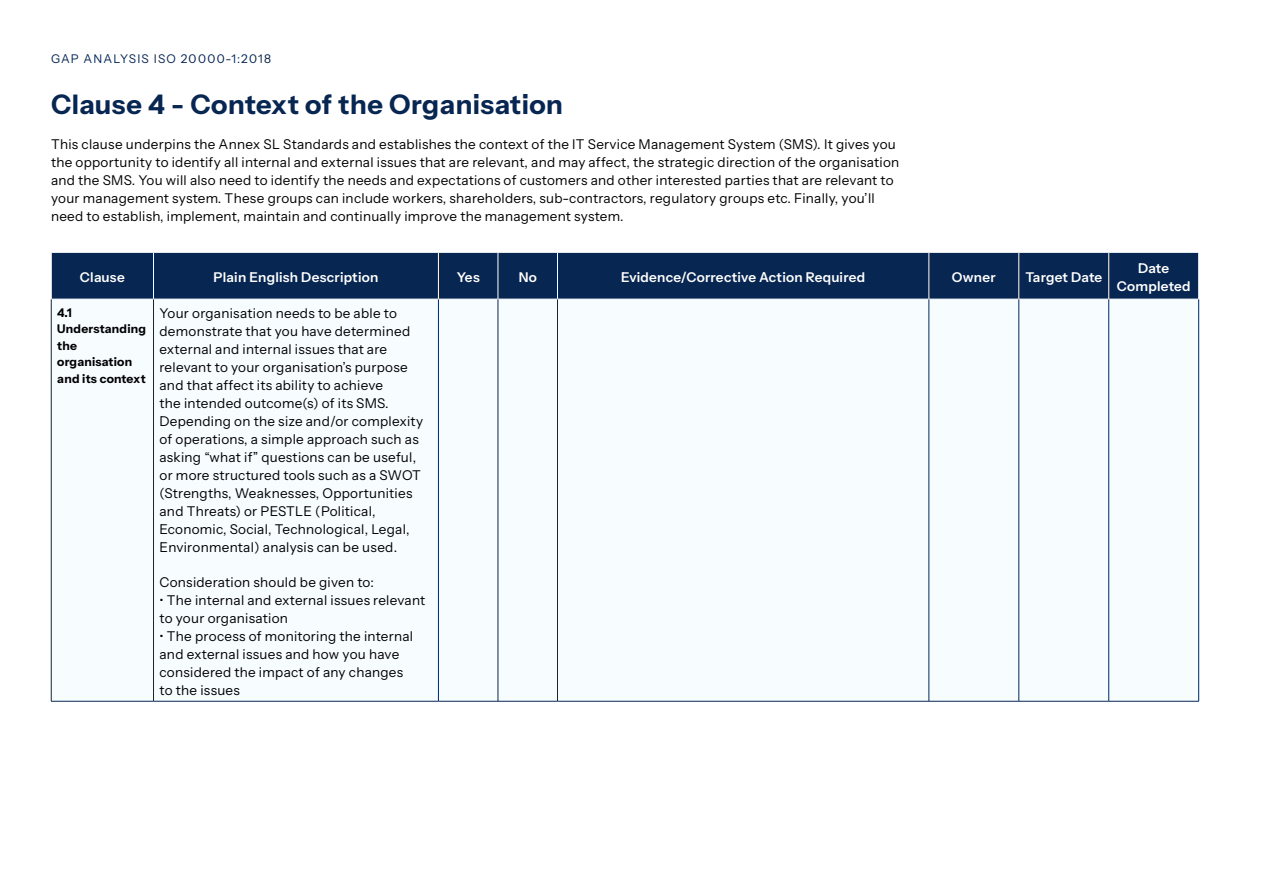
<style>
.page{position:relative;width:1263px;height:893px;background:#fff}
.page>*{position:absolute;margin:0;border:0;box-sizing:border-box;transform-origin:0 0}
.t1{font:700 27px "Instrument Sans";letter-spacing:.02em;color:#082652}
.t2{font:13.5px/18px "Instrument Sans";letter-spacing:.02em;color:#000}
.t3{font:600 13.5px/18px "Instrument Sans";letter-spacing:.02em;color:#fff;text-align:center}
.t4{font:700 12px/16.5px "Instrument Sans";letter-spacing:.02em;color:#000}
.t5{font:12px "Instrument Sans";letter-spacing:.1em;color:#082652}
</style>
<div class="page">
<div style="left:52px;top:279px;width:1147px;height:423px;background:#f7fcff"></div>
<div style="left:52px;top:253px;width:1146px;height:46px;background:#082652"></div>
<hr style="left:153px;top:253px;width:1px;height:46px;background:#fff">
<hr style="left:438px;top:253px;width:1px;height:46px;background:#fff">
<hr style="left:498px;top:253px;width:1px;height:46px;background:#fff">
<hr style="left:557px;top:253px;width:1px;height:46px;background:#fff">
<hr style="left:929px;top:253px;width:1px;height:46px;background:#fff">
<hr style="left:1018px;top:253px;width:1px;height:46px;background:#fff">
<hr style="left:1108px;top:253px;width:1px;height:46px;background:#fff">
<hr style="left:1198px;top:253px;width:1px;height:46px;background:#fff">
<hr style="left:51px;top:299px;width:102px;height:1px;background:#fff">
<hr style="left:153px;top:299px;width:285px;height:1px;background:#fff">
<hr style="left:438px;top:299px;width:60px;height:1px;background:#fff">
<hr style="left:498px;top:299px;width:59px;height:1px;background:#fff">
<hr style="left:557px;top:299px;width:372px;height:1px;background:#fff">
<hr style="left:929px;top:299px;width:90px;height:1px;background:#fff">
<hr style="left:1019px;top:299px;width:90px;height:1px;background:#fff">
<hr style="left:1109px;top:299px;width:90px;height:1px;background:#fff">
<hr style="left:51px;top:299px;width:1px;height:402px;background:#082652">
<hr style="left:51px;top:701px;width:102px;height:1px;background:#082652">
<hr style="left:153px;top:299px;width:1px;height:402px;background:#082652">
<hr style="left:153px;top:701px;width:285px;height:1px;background:#082652">
<hr style="left:438px;top:299px;width:1px;height:402px;background:#082652">
<hr style="left:438px;top:701px;width:60px;height:1px;background:#082652">
<hr style="left:498px;top:299px;width:1px;height:402px;background:#082652">
<hr style="left:498px;top:701px;width:59px;height:1px;background:#082652">
<hr style="left:557px;top:299px;width:1px;height:402px;background:#082652">
<hr style="left:557px;top:701px;width:372px;height:1px;background:#082652">
<hr style="left:929px;top:299px;width:1px;height:402px;background:#082652">
<hr style="left:929px;top:701px;width:90px;height:1px;background:#082652">
<hr style="left:1018px;top:299px;width:1px;height:402px;background:#082652">
<hr style="left:1108px;top:299px;width:1px;height:402px;background:#082652">
<hr style="left:1198px;top:299px;width:1px;height:402px;background:#082652">
<hr style="left:1019px;top:701px;width:90px;height:1px;background:#082652">
<hr style="left:1109px;top:701px;width:90px;height:1px;background:#082652">
<p class="t5" style="left:51px;top:51px;width:222px">GAP ANALYSIS ISO 20000-1:2018</p>
<h1 class="t1" style="left:51px;top:88px;width:513px">Clause 4 - Context of the Organisation</h1>
<p class="t2" style="left:51px;top:136px;width:850px">This clause underpins the Annex SL Standards and establishes the context of the IT Service Management System (SMS). It gives you the opportunity to identify all internal and external issues that are relevant, and may affect, the strategic direction of the organisation and the SMS. You will also need to identify the needs and expectations of customers and other interested parties that are relevant to your management system. These groups can include workers, shareholders, sub-contractors, regulatory groups etc. Finally, you’ll need to establish, implement, maintain and continually improve the management system.</p>
<p class="t3" style="left:80px;top:269px;width:46px">Clause</p>
<p class="t3" style="left:214px;top:269px;width:166px">Plain English Description</p>
<p class="t3" style="left:457px;top:269px;width:24px">Yes</p>
<p class="t3" style="left:519px;top:269px;width:20px">No</p>
<p class="t3" style="left:621px;top:269px;width:245px">Evidence/Corrective Action Required</p>
<p class="t3" style="left:952px;top:269px;width:45px">Owner</p>
<p class="t3" style="left:1025px;top:269px;width:78px">Target Date</p>
<p class="t3" style="left:1117px;top:260px;width:75px">Date<br>Completed</p>
<p class="t4" style="left:57px;top:305px;width:90px">4.1<br>Understanding the organisation and its context</p>
<p class="t2" style="left:159px;top:305px;width:265px">Your organisation needs to be able to demonstrate that you have determined external and internal issues that are relevant to your organisation’s purpose and that affect its ability to achieve<br>the intended outcome(s) of its SMS.<br>Depending on the size and/or complexity of operations, a simple approach such as asking “what if” questions can be useful, or more structured tools such as a SWOT (Strengths, Weaknesses, Opportunities and Threats) or PESTLE (Political, Economic, Social, Technological, Legal, Environmental) analysis can be used.</p>
<p class="t2" style="left:159px;top:573px;width:216px">Consideration should be given to:</p>
<p class="t2" style="left:159px;top:591px;width:267px">• The internal and external issues relevant to your organisation</p>
<p class="t2" style="left:159px;top:627px;width:255px">• The process of monitoring the internal and external issues and how you have considered the impact of any changes to the issues</p>
</div>
